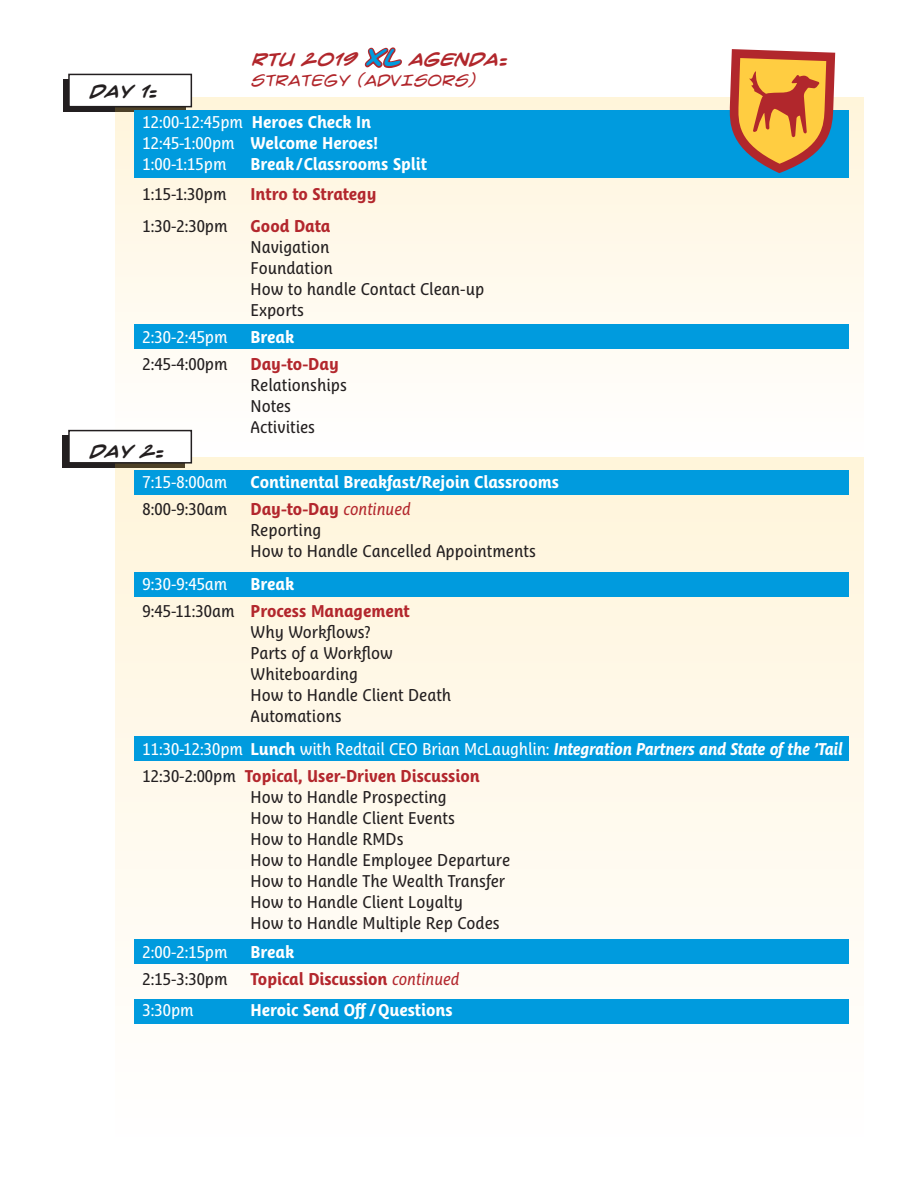
<style>
.page{position:relative;width:918px;height:1188px;background:#fff}
.page>*{position:absolute;margin:0;border:0;box-sizing:border-box;transform-origin:0 0}
.t1{font:16.5px/21px "Ayita Pro";color:#231f20}
.t2{font:16.5px "Ayita Pro";color:#fff}
.t3{font:700 16.5px "Ayita Pro";color:#b3272d}
.t4{font:700 16.5px "Ayita Pro";color:#fff}
.t5{font:16.5px/21px "Crime Fighter BB";letter-spacing:.02em;color:#b1272c}
.t6{font:16.5px "Crime Fighter BB Bold";letter-spacing:.02em;color:#231f20}
.s1{font-family:"Crime Fighter BB Bold"}
.s2{font-family:"Crime Fighter BB Bold";font-size:22.5px;color:#009bde}
.s3{font-weight:700}
.s4{font-weight:400}
.s5{font-weight:700;color:#b3272d}
.s6{font-weight:400;font-style:italic}
.s7{font-weight:400;color:#231f20}
.s8{font-weight:700;font-style:italic}
</style>
<div class="page">
<div style="left:63px;top:79px;width:122px;height:32px;background:#231f20"></div>
<div style="left:62px;top:435px;width:122px;height:32px;background:#231f20"></div>
<div style="left:116px;top:97px;width:748px;height:356px;background:linear-gradient(to bottom,#fcf2d8,#fff)"></div>
<div style="left:116px;top:457px;width:748px;height:682px;background:linear-gradient(to bottom,#fff4da,#fff)"></div>
<div style="left:134px;top:110px;width:715px;height:68px;background:#009bde"></div>
<div style="left:134px;top:324px;width:715px;height:25px;background:#009bde"></div>
<div style="left:134px;top:572px;width:715px;height:25px;background:#009bde"></div>
<div style="left:134px;top:471px;width:715px;height:24px;background:#009bde"></div>
<div style="left:134px;top:736px;width:715px;height:25px;background:#009bde"></div>
<div style="left:134px;top:999px;width:715px;height:25px;background:#009bde"></div>
<div style="left:134px;top:939px;width:715px;height:25px;background:#009bde"></div>
<svg style="left:728px;top:49px;width:107px;height:124px"></svg>
<div style="left:69px;top:74px;width:122px;height:33px;background:#fff"></div>
<div style="left:68px;top:74px;width:124px;height:33px;border:2px solid #231f20"></div>
<div style="left:69px;top:431px;width:122px;height:32px;background:#fff"></div>
<div style="left:68px;top:430px;width:124px;height:34px;border:2px solid #231f20"></div>
<svg style="left:364px;top:47px;width:38px;height:21px"></svg>
<p class="t5" style="left:251px;top:49px;width:258px"><span class="s1">RTU 2019</span> <span class="s2">XL</span> <span class="s1">AGENDA:<br></span>STRATEGY (ADVISORS)</p>
<p class="t6" style="left:89px;top:82px;width:70px">DAY 1:</p>
<p class="t2" style="left:143px;top:113px;width:230px">12:00-12:45pm <span class="s3">Heroes Check In</span></p>
<p class="t4" style="left:143px;top:134px;width:237px"><span class="s4">12:45-1:00pm</span> Welcome Heroes!</p>
<p class="t2" style="left:143px;top:155px;width:85px">1:00-1:15pm</p>
<p class="t4" style="left:251px;top:155px;width:178px">Break/Classrooms Split</p>
<p class="t1" style="left:143px;top:184px;width:85px">1:15-1:30pm</p>
<p class="t3" style="left:251px;top:185px;width:128px">Intro to Strategy</p>
<p class="t1" style="left:143px;top:215px;width:87px">1:30-2:30pm</p>
<p class="t1" style="left:251px;top:215px;width:81px"><span class="s5">Good Data<br></span>Navigation</p>
<p class="t1" style="left:251px;top:257px;width:84px">Foundation</p>
<p class="t1" style="left:251px;top:278px;width:235px">How to handle Contact Clean-up</p>
<p class="t1" style="left:251px;top:299px;width:55px">Exports</p>
<p class="t2" style="left:143px;top:327px;width:87px">2:30-2:45pm</p>
<p class="t4" style="left:251px;top:327px;width:45px">Break</p>
<p class="t1" style="left:143px;top:353px;width:87px">2:45-4:00pm</p>
<p class="t3" style="left:251px;top:354px;width:90px">Day-to-Day</p>
<p class="t1" style="left:251px;top:374px;width:98px">Relationships</p>
<p class="t1" style="left:251px;top:395px;width:42px">Notes</p>
<p class="t1" style="left:251px;top:416px;width:66px">Activities</p>
<p class="t6" style="left:89px;top:442px;width:76px">DAY 2:</p>
<p class="t2" style="left:143px;top:473px;width:86px">7:15-8:00am</p>
<p class="t4" style="left:251px;top:473px;width:310px">Continental Breakfast/Rejoin Classrooms</p>
<p class="t1" style="left:143px;top:499px;width:86px">8:00-9:30am</p>
<p class="t3" style="left:251px;top:500px;width:162px">Day-to-Day <span class="s6">continued</span></p>
<p class="t1" style="left:251px;top:520px;width:72px">Reporting</p>
<p class="t1" style="left:251px;top:541px;width:287px">How to Handle Cancelled Appointments</p>
<p class="t2" style="left:143px;top:575px;width:86px">9:30-9:45am</p>
<p class="t4" style="left:251px;top:575px;width:45px">Break</p>
<p class="t3" style="left:143px;top:602px;width:269px"><span class="s7">9:45-11:30am</span> Process Management</p>
<p class="t1" style="left:251px;top:622px;width:122px">Why Workflows?</p>
<p class="t1" style="left:251px;top:643px;width:144px">Parts of a Workflow</p>
<p class="t1" style="left:251px;top:664px;width:109px">Whiteboarding</p>
<p class="t1" style="left:251px;top:685px;width:202px">How to Handle Client Death</p>
<p class="t1" style="left:251px;top:706px;width:93px">Automations</p>
<p class="t2" style="left:143px;top:740px;width:702px">11:30-12:30pm <span class="s3">Lunch</span> with Redtail CEO Brian McLaughlin: <span class="s8">Integration Partners and State of the ’Tail</span></p>
<p class="t3" style="left:143px;top:767px;width:339px"><span class="s7">12:30-2:00pm</span> Topical, User-Driven Discussion</p>
<p class="t1" style="left:251px;top:787px;width:198px">How to Handle Prospecting</p>
<p class="t1" style="left:251px;top:808px;width:206px">How to Handle Client Events</p>
<p class="t1" style="left:251px;top:829px;width:154px">How to Handle RMDs</p>
<p class="t1" style="left:251px;top:850px;width:261px">How to Handle Employee Departure</p>
<p class="t1" style="left:251px;top:871px;width:256px">How to Handle The Wealth Transfer</p>
<p class="t1" style="left:251px;top:892px;width:214px">How to Handle Client Loyalty</p>
<p class="t1" style="left:251px;top:913px;width:251px">How to Handle Multiple Rep Codes</p>
<p class="t2" style="left:143px;top:942px;width:87px">2:00-2:15pm</p>
<p class="t4" style="left:251px;top:942px;width:45px">Break</p>
<p class="t1" style="left:143px;top:968px;width:87px">2:15-3:30pm</p>
<p class="t3" style="left:251px;top:969px;width:210px">Topical Discussion <span class="s6">continued</span></p>
<p class="t2" style="left:143px;top:1001px;width:53px">3:30pm</p>
<p class="t4" style="left:251px;top:1001px;width:204px">Heroic Send Off /Questions</p>
</div>
